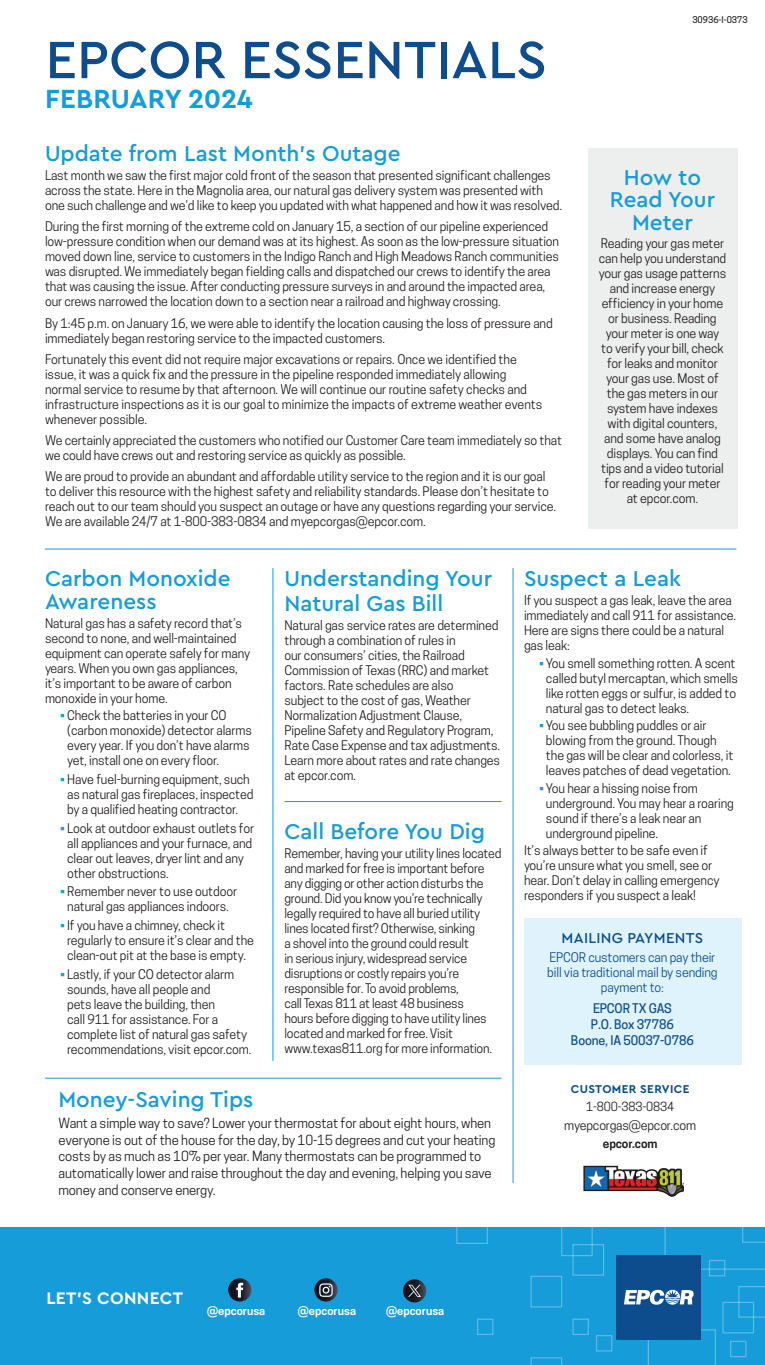
<style>
.page{position:relative;width:765px;height:1365px;background:#fff}
.page>*{position:absolute;margin:0;border:0;box-sizing:border-box;transform-origin:0 0}
.t1{font:500 55px "Cera PRO";color:#0d4c8d}
.t2{font:700 27.5px "Cera PRO";letter-spacing:-.01em;color:#169cd8}
.t3{font:500 22.5px/22.5px "Cera PRO";color:#169cd8}
.t4{font:700 17.5px "Cera PRO";letter-spacing:.02em;color:#fff}
.t5{font:500 15px "Cera PRO";letter-spacing:.02em;color:#0d4c8d}
.t6{font:13.12px/16.9px "Cooper Hewitt";letter-spacing:-.01em;color:#231f20}
.t7{font:12.5px/15px "Cooper Hewitt";letter-spacing:-.01em;color:#231f20}
.t8{font:12.5px/15px "Cooper Hewitt";letter-spacing:-.01em;color:#0d4c8d;text-align:center}
.t9{font:500 12.5px/16.2px "Cooper Hewitt";letter-spacing:-.01em;color:#0d4c8d;text-align:center}
.t10{font:700 11.88px/17.5px "Cera PRO";letter-spacing:.03em;color:#0d4c8d;text-align:center}
.t11{font:600 11.88px "Cooper Hewitt";letter-spacing:-.01em;color:#231f20}
.t12{font:600 11.25px "Cooper Hewitt";color:#fff}
.t13{font:500 8.75px "Cooper Hewitt";color:#231f20}
.s1{color:#169cd8}
.s2{font-family:"Cooper Hewitt";font-weight:400;color:#231f20}
</style>
<div class="page">
<div style="left:0;top:1228px;width:765px;height:137px;background:#169cd8"></div>
<svg style="left:738px;top:1286px;width:27px;height:32px"></svg>
<div style="left:561px;top:1225px;width:32px;height:31px;border:1px solid #fff"></div>
<div style="left:456px;top:1212px;width:32px;height:32px;border:1px solid #fff"></div>
<svg style="left:530px;top:1357px;width:32px;height:8px"></svg>
<svg style="left:648px;top:1329px;width:68px;height:36px"></svg>
<svg style="left:664px;top:1196px;width:101px;height:74px"></svg>
<div style="left:617px;top:1255px;width:84px;height:85px;background:#0d4c8d"></div>
<svg style="left:624px;top:1290px;width:70px;height:15px"></svg>
<svg style="left:228px;top:1278px;width:23px;height:24px"></svg>
<svg style="left:236px;top:1283px;width:7px;height:15px"></svg>
<svg style="left:314px;top:1278px;width:24px;height:24px"></svg>
<svg style="left:319px;top:1283px;width:14px;height:14px"></svg>
<svg style="left:403px;top:1279px;width:23px;height:24px"></svg>
<svg style="left:408px;top:1285px;width:13px;height:12px"></svg>
<div style="left:588px;top:148px;width:149px;height:381px;background:#edeeee"></div>
<div style="left:524px;top:918px;width:217px;height:147px;background:#dff3fc"></div>
<hr style="left:285px;top:801px;width:217px;height:1px;background:#169cd8">
<hr style="left:45px;top:549px;width:691px;height:1px;background:#169cd8">
<hr style="left:45px;top:1078px;width:457px;height:1px;background:#169cd8">
<hr style="left:273px;top:568px;width:1px;height:493px;background:#169cd8">
<hr style="left:513px;top:568px;width:1px;height:615px;background:#169cd8">
<img style="left:583px;top:1166px;width:101px;height:30px">
<p class="t1" style="left:46px;top:23px;width:503px">EPCOR ESSENTIALS</p>
<p class="t2" style="left:45px;top:81px;width:209px">FEBRUARY 2024</p>
<p class="t3" style="left:45px;top:142px;width:357px">Update from Last Month’s Outage</p>
<p class="t7" style="left:45px;top:168px;width:519px">Last month we saw the first major cold front of the season that presented significant challenges across the state. Here in the Magnolia area, our natural gas delivery system was presented with one such challenge and we’d like to keep you updated with what happened and how it was resolved.</p>
<p class="t7" style="left:45px;top:219px;width:516px">During the first morning of the extreme cold on January 15, a section of our pipeline experienced low-pressure condition when our demand was at its highest. As soon as the low-pressure situation moved down line, service to customers in the Indigo Ranch and High Meadows Ranch communities was disrupted. We immediately began fielding calls and dispatched our crews to identify the area that was causing the issue. After conducting pressure surveys in and around the impacted area, our crews narrowed the location down to a section near a railroad and highway crossing.</p>
<p class="t7" style="left:45px;top:316px;width:509px">By 1:45 p.m. on January 16, we were able to identify the location causing the loss of pressure and immediately began restoring service to the impacted customers.</p>
<p class="t7" style="left:45px;top:352px;width:499px">Fortunately this event did not require major excavations or repairs. Once we identified the issue, it was a quick fix and the pressure in the pipeline responded immediately allowing normal service to resume by that afternoon. We will continue our routine safety checks and infrastructure inspections as it is our goal to minimize the impacts of extreme weather events whenever possible.</p>
<p class="t7" style="left:45px;top:433px;width:519px">We certainly appreciated the customers who notified our Customer Care team immediately so that we could have crews out and restoring service as quickly as possible.</p>
<p class="t7" style="left:45px;top:469px;width:513px">We are proud to provide an abundant and affordable utility service to the region and it is our goal to deliver this resource with the highest safety and reliability standards. Please don’t hesitate to reach out to our team should you suspect an outage or have any questions regarding your service.<br>We are available 24/7 at 1-800-383-0834 and myepcorgas@epcor.com.</p>
<p class="t13" style="left:692px;top:14px;width:57px">30936-I-0373</p>
<p class="t3" style="left:610px;top:165px;width:107px;text-align:center">How to<br>Read Your<br>Meter</p>
<p class="t7" style="left:599px;top:236px;width:129px;text-align:center">Reading your gas meter can help you understand your gas usage patterns and increase energy efficiency in your home or business. Reading your meter is one way to verify your bill, check for leaks and monitor your gas use. Most of the gas meters in our system have indexes with digital counters, and some have analog displays. You can find tips and a video tutorial for reading your meter at epcor.com.</p>
<p class="t3" style="left:45px;top:567px;width:187px">Carbon Monoxide<br>Awareness</p>
<p class="t7" style="left:45px;top:615px;width:207px">Natural gas has a safety record that’s second to none, and well-maintained equipment can operate safely for many years. When you own gas appliances, it’s important to be aware of carbon monoxide in your home.</p>
<p class="t7" style="left:67px;top:708px;width:186px;text-indent:-7px"><span class="s1">•</span> Check the batteries in your CO (carbon monoxide) detector alarms every year. If you don’t have alarms yet, install one on every floor.</p>
<p class="t7" style="left:67px;top:772px;width:188px;text-indent:-7px"><span class="s1">•</span> Have fuel-burning equipment, such as natural gas fireplaces, inspected by a qualified heating contractor.</p>
<p class="t7" style="left:67px;top:820px;width:189px;text-indent:-7px"><span class="s1">•</span> Look at outdoor exhaust outlets for all appliances and your furnace, and clear out leaves, dryer lint and any other obstructions.</p>
<p class="t7" style="left:60px;top:884px;width:179px;text-align:center"><span class="s1">•</span> Remember never to use outdoor natural gas appliances indoors.</p>
<p class="t7" style="left:67px;top:918px;width:188px;text-indent:-7px"><span class="s1">•</span> If you have a chimney, check it regularly to ensure it’s clear and the clean-out pit at the base is empty.</p>
<p class="t7" style="left:67px;top:967px;width:186px;text-indent:-7px"><span class="s1">•</span> Lastly, if your CO detector alarm sounds, have all people and<br>pets leave the building, then<br>call 911 for assistance. For a complete list of natural gas safety recommendations, visit epcor.com.</p>
<p class="t3" style="left:285px;top:565px;width:209px;line-height:25px">Understanding Your<br>Natural Gas Bill</p>
<p class="t7" style="left:285px;top:618px;width:217px">Natural gas service rates are determined through a combination of rules in<br>our consumers’ cities, the Railroad Commission of Texas (RRC) and market factors. Rate schedules are also<br>subject to the cost of gas, Weather Normalization Adjustment Clause, Pipeline Safety and Regulatory Program, Rate Case Expense and tax adjustments.<br>Learn more about rates and rate changes at epcor.com.</p>
<p class="t3" style="left:285px;top:820px;width:202px">Call Before You Dig</p>
<p class="t7" style="left:285px;top:846px;width:218px">Remember, having your utility lines located and marked for free is important before any digging or other action disturbs the ground. Did you know you’re technically legally required to have all buried utility lines located first? Otherwise, sinking<br>a shovel into the ground could result<br>in serious injury, widespread service disruptions or costly repairs you’re responsible for. To avoid problems,<br>call Texas 811 at least 48 business<br>hours before digging to have utility lines located and marked for free. Visit www.texas811.org for more information.</p>
<p class="t3" style="left:58px;top:1087px;width:196px">Money-Saving Tips</p>
<p class="t6" style="left:58px;top:1114px;width:438px">Want a simple way to save? Lower your thermostat for about eight hours, when everyone is out of the house for the day, by 10-15 degrees and cut your heating costs by as much as 10% per year. Many thermostats can be programmed to automatically lower and raise throughout the day and evening, helping you save money and conserve energy.</p>
<p class="t3" style="left:524px;top:567px;width:159px">Suspect a Leak</p>
<p class="t7" style="left:524px;top:593px;width:214px">If you suspect a gas leak, leave the area immediately and call 911 for assistance.<br>Here are signs there could be a natural gas leak:</p>
<p class="t7" style="left:546px;top:655px;width:194px;text-indent:-7px"><span class="s1">•</span> You smell something rotten. A scent called butyl mercaptan, which smells like rotten eggs or sulfur, is added to natural gas to detect leaks.</p>
<p class="t7" style="left:546px;top:718px;width:189px;text-indent:-7px"><span class="s1">•</span> You see bubbling puddles or air blowing from the ground. Though the gas will be clear and colorless, it leaves patches of dead vegetation.</p>
<p class="t7" style="left:546px;top:780px;width:189px;text-indent:-7px"><span class="s1">•</span> You hear a hissing noise from underground. You may hear a roaring sound if there’s a leak near an underground pipeline.</p>
<p class="t7" style="left:524px;top:843px;width:197px">It’s always better to be safe even if you’re unsure what you smell, see or hear. Don’t delay in calling emergency responders if you suspect a leak!</p>
<p class="t5" style="left:562px;top:928px;width:143px">MAILING PAYMENTS</p>
<p class="t8" style="left:547px;top:949px;width:172px">EPCOR customers can pay their bill via traditional mail by sending payment to:</p>
<p class="t9" style="left:571px;top:1000px;width:125px">EPCOR TX GAS<br>P.O. Box 37786<br>Boone, IA 50037-0786</p>
<p class="t10" style="left:571px;top:1080px;width:120px">CUSTOMER SERVICE<br><span class="s2">1-800-383-0834</span></p>
<p class="t7" style="left:564px;top:1117px;width:133px">myepcorgas@epcor.com</p>
<p class="t11" style="left:603px;top:1137px;width:56px">epcor.com</p>
<p class="t4" style="left:46px;top:1286px;width:138px">LET’S CONNECT</p>
<p class="t12" style="left:207px;top:1305px;width:60px">@epcorusa</p>
<p class="t12" style="left:298px;top:1305px;width:60px">@epcorusa</p>
<p class="t12" style="left:386px;top:1305px;width:60px">@epcorusa</p>
</div>
